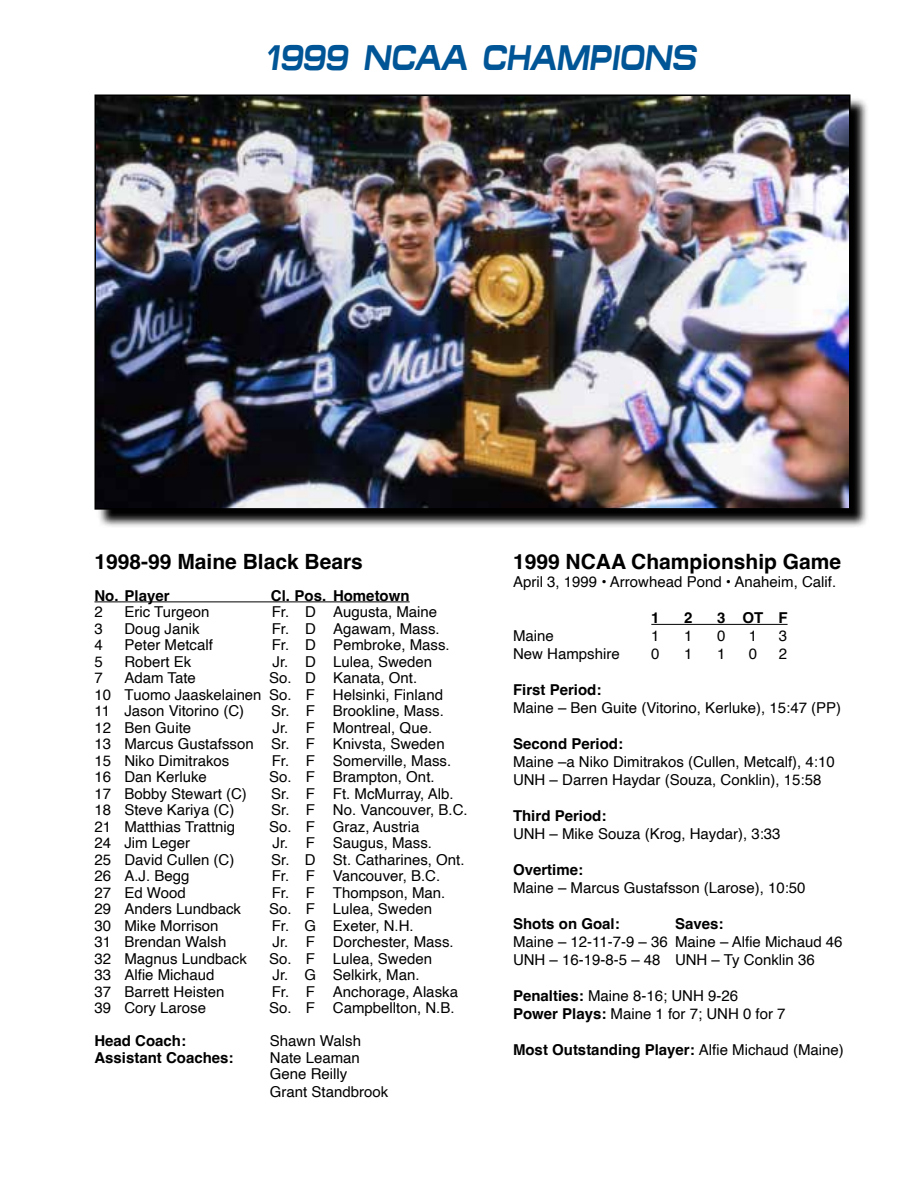
<style>
.page{position:relative;width:918px;height:1188px;background:#fff}
.page>*{position:absolute;margin:0;border:0;box-sizing:border-box;transform-origin:0 0}
.t1{font:italic 700 36px "Micro Extend FLF";color:#005596;scale:.75 1}
.t2{font:700 21px "Helvetica";color:#000}
.t3{font:15px/16.5px "Helvetica";color:#000}
.t4{font:700 15px "Helvetica";color:#000}
.s1{font-weight:700}
.s2{font-weight:400}
</style>
<div class="page">
<svg style="left:99px;top:97px;width:768px;height:430px;background:#606060"></svg>
<img style="left:97px;top:97px;width:750px;height:410px">
<div style="left:94px;top:94px;width:756px;height:416px;border:2px solid #000"></div>
<hr style="left:94px;top:602px;width:316px;height:1px;background:#000">
<hr style="left:651px;top:624px;width:137px;height:1px;background:#000">
<h1 class="t1" style="left:263px;top:37px;width:579px">1999 NCAA CHAMPIONS</h1>
<h2 class="t2" style="left:94px;top:549px;width:270px">1998-99 Maine Black Bears</h2>
<p class="t4" style="left:94px;top:586px;width:77px">No. Player</p>
<p class="t4" style="left:271px;top:586px;width:140px">Cl. Pos. Hometown</p>
<p class="t3" style="left:94px;top:604px;width:10px">2</p>
<p class="t3" style="left:124px;top:604px;width:87px">Eric Turgeon</p>
<p class="t3" style="left:272px;top:604px;width:167px">Fr. D Augusta, Maine</p>
<p class="t3" style="left:95px;top:621px;width:10px">3</p>
<p class="t3" style="left:125px;top:621px;width:77px">Doug Janik</p>
<p class="t3" style="left:272px;top:621px;width:169px">Fr. D Agawam, Mass.</p>
<p class="t3" style="left:95px;top:637px;width:10px">4</p>
<p class="t3" style="left:125px;top:637px;width:90px">Peter Metcalf</p>
<p class="t3" style="left:272px;top:637px;width:179px">Fr. D Pembroke, Mass.</p>
<p class="t3" style="left:95px;top:654px;width:10px">5</p>
<p class="t3" style="left:125px;top:654px;width:68px">Robert Ek</p>
<p class="t3" style="left:273px;top:654px;width:161px">Jr. D Lulea, Sweden</p>
<p class="t3" style="left:95px;top:670px;width:10px">7</p>
<p class="t3" style="left:125px;top:670px;width:73px">Adam Tate</p>
<p class="t3" style="left:94px;top:670px;width:350px;text-indent:175px">So. D Kanata, Ont.<br>10 Tuomo Jaaskelainen So. F Helsinki, Finland<br>11 Jason Vitorino (C)</p>
<p class="t3" style="left:271px;top:703px;width:174px">Sr. F Brookline, Mass.</p>
<p class="t3" style="left:94px;top:720px;width:352px;text-indent:178px">Jr. F Montreal, Que.<br>13 Marcus Gustafsson Sr. F Knivsta, Sweden<br>15 Niko Dimitrakos</p>
<p class="t3" style="left:94px;top:720px;width:98px">12 Ben Guite</p>
<p class="t3" style="left:272px;top:753px;width:181px">Fr. F Somerville, Mass.</p>
<p class="t3" style="left:94px;top:769px;width:114px">16 Dan Kerluke</p>
<p class="t3" style="left:269px;top:769px;width:167px">So. F Brampton, Ont.</p>
<p class="t3" style="left:94px;top:786px;width:154px">17 Bobby Stewart (C)</p>
<p class="t3" style="left:271px;top:786px;width:184px">Sr. F Ft. McMurray, Alb.</p>
<p class="t3" style="left:94px;top:802px;width:142px">18 Steve Kariya (C)</p>
<p class="t3" style="left:271px;top:802px;width:198px">Sr. F No. Vancouver, B.C.</p>
<p class="t3" style="left:94px;top:819px;width:142px">21 Matthias Trattnig</p>
<p class="t3" style="left:269px;top:819px;width:152px">So. F Graz, Austria</p>
<p class="t3" style="left:94px;top:835px;width:97px">24 Jim Leger</p>
<p class="t3" style="left:273px;top:835px;width:161px">Jr. F Saugus, Mass.</p>
<p class="t3" style="left:94px;top:852px;width:142px">25 David Cullen (C)</p>
<p class="t3" style="left:271px;top:852px;width:195px">Sr. D St. Catharines, Ont.</p>
<p class="t3" style="left:94px;top:868px;width:97px">26 A.J. Begg</p>
<p class="t3" style="left:272px;top:868px;width:170px">Fr. F Vancouver, B.C.</p>
<p class="t3" style="left:94px;top:885px;width:93px">27 Ed Wood</p>
<p class="t3" style="left:272px;top:885px;width:175px">Fr. F Thompson, Man.</p>
<p class="t3" style="left:94px;top:901px;width:148px">29 Anders Lundback</p>
<p class="t3" style="left:269px;top:901px;width:164px">So. F Lulea, Sweden</p>
<p class="t3" style="left:94px;top:918px;width:126px">30 Mike Morrison</p>
<p class="t3" style="left:272px;top:918px;width:144px">Fr. G Exeter, N.H.</p>
<p class="t3" style="left:94px;top:934px;width:133px">31 Brendan Walsh</p>
<p class="t3" style="left:273px;top:934px;width:183px">Jr. F Dorchester, Mass.</p>
<p class="t3" style="left:94px;top:951px;width:154px">32 Magnus Lundback</p>
<p class="t3" style="left:269px;top:951px;width:164px">So. F Lulea, Sweden</p>
<p class="t3" style="left:94px;top:967px;width:122px">33 Alfie Michaud</p>
<p class="t3" style="left:273px;top:967px;width:149px">Jr. G Selkirk, Man.</p>
<p class="t3" style="left:94px;top:984px;width:132px">37 Barrett Heisten</p>
<p class="t3" style="left:272px;top:984px;width:188px">Fr. F Anchorage, Alaska</p>
<p class="t3" style="left:94px;top:1000px;width:113px">39 Cory Larose</p>
<p class="t3" style="left:269px;top:1000px;width:187px">So. F Campbellton, N.B.</p>
<p class="t4" style="left:94px;top:1032px;width:93px">Head Coach:</p>
<p class="t3" style="left:270px;top:1033px;width:93px">Shawn Walsh</p>
<p class="t4" style="left:94px;top:1048px;width:141px">Assistant Coaches:</p>
<p class="t3" style="left:270px;top:1050px;width:92px">Nate Leaman<br>Gene Reilly</p>
<p class="t3" style="left:270px;top:1084px;width:120px">Grant Standbrook</p>
<h2 class="t2" style="left:513px;top:549px;width:330px">1999 NCAA Championship Game</h2>
<p class="t3" style="left:513px;top:574px;width:325px">April 3, 1999 • Arrowhead Pond • Anaheim, Calif.</p>
<p class="t4" style="left:651px;top:609px;width:10px">1</p>
<p class="t4" style="left:684px;top:609px;width:10px">2</p>
<p class="t4" style="left:717px;top:609px;width:72px">3 OTF</p>
<p class="t3" style="left:513px;top:628px;width:42px">Maine</p>
<p class="t3" style="left:651px;top:628px;width:10px">1</p>
<p class="t3" style="left:684px;top:628px;width:10px">1</p>
<p class="t3" style="left:717px;top:628px;width:10px">0</p>
<p class="t3" style="left:749px;top:628px;width:10px">1</p>
<p class="t3" style="left:779px;top:628px;width:10px">3</p>
<p class="t3" style="left:513px;top:646px;width:108px">New Hampshire</p>
<p class="t3" style="left:651px;top:646px;width:10px">0</p>
<p class="t3" style="left:684px;top:646px;width:10px">1</p>
<p class="t3" style="left:717px;top:646px;width:10px">1</p>
<p class="t3" style="left:749px;top:646px;width:10px">0</p>
<p class="t3" style="left:779px;top:646px;width:10px">2</p>
<p class="t4" style="left:513px;top:681px;width:90px">First Period:</p>
<p class="t3" style="left:513px;top:700px;width:330px">Maine – Ben Guite (Vitorino, Kerluke), 15:47 (PP)</p>
<p class="t4" style="left:513px;top:735px;width:112px">Second Period:</p>
<p class="t3" style="left:513px;top:753px;width:323px;line-height:18px">Maine –a Niko Dimitrakos (Cullen, Metcalf), 4:10<br>UNH – Darren Haydar (Souza, Conklin), 15:58</p>
<p class="t4" style="left:513px;top:807px;width:95px">Third Period:</p>
<p class="t3" style="left:513px;top:826px;width:269px">UNH – Mike Souza (Krog, Haydar), 3:33</p>
<p class="t4" style="left:513px;top:861px;width:72px">Overtime:</p>
<p class="t3" style="left:513px;top:880px;width:294px">Maine – Marcus Gustafsson (Larose), 10:50</p>
<p class="t4" style="left:513px;top:915px;width:108px">Shots on Goal:</p>
<p class="t4" style="left:675px;top:915px;width:50px">Saves:</p>
<p class="t3" style="left:513px;top:933px;width:331px;line-height:18px">Maine – 12-11-7-9 – 36 Maine – Alfie Michaud 46<br>UNH – 16-19-8-5 – 48 UNH – Ty Conklin 36</p>
<p class="t3" style="left:513px;top:987px;width:274px;line-height:18px"><span class="s1">Penalties:</span> Maine 8-16; UNH 9-26<br><span class="s1">Power Plays:</span> Maine 1 for 7; UNH 0 for 7</p>
<p class="t4" style="left:513px;top:1041px;width:332px">Most Outstanding Player: <span class="s2">Alfie Michaud (Maine)</span></p>
</div>
